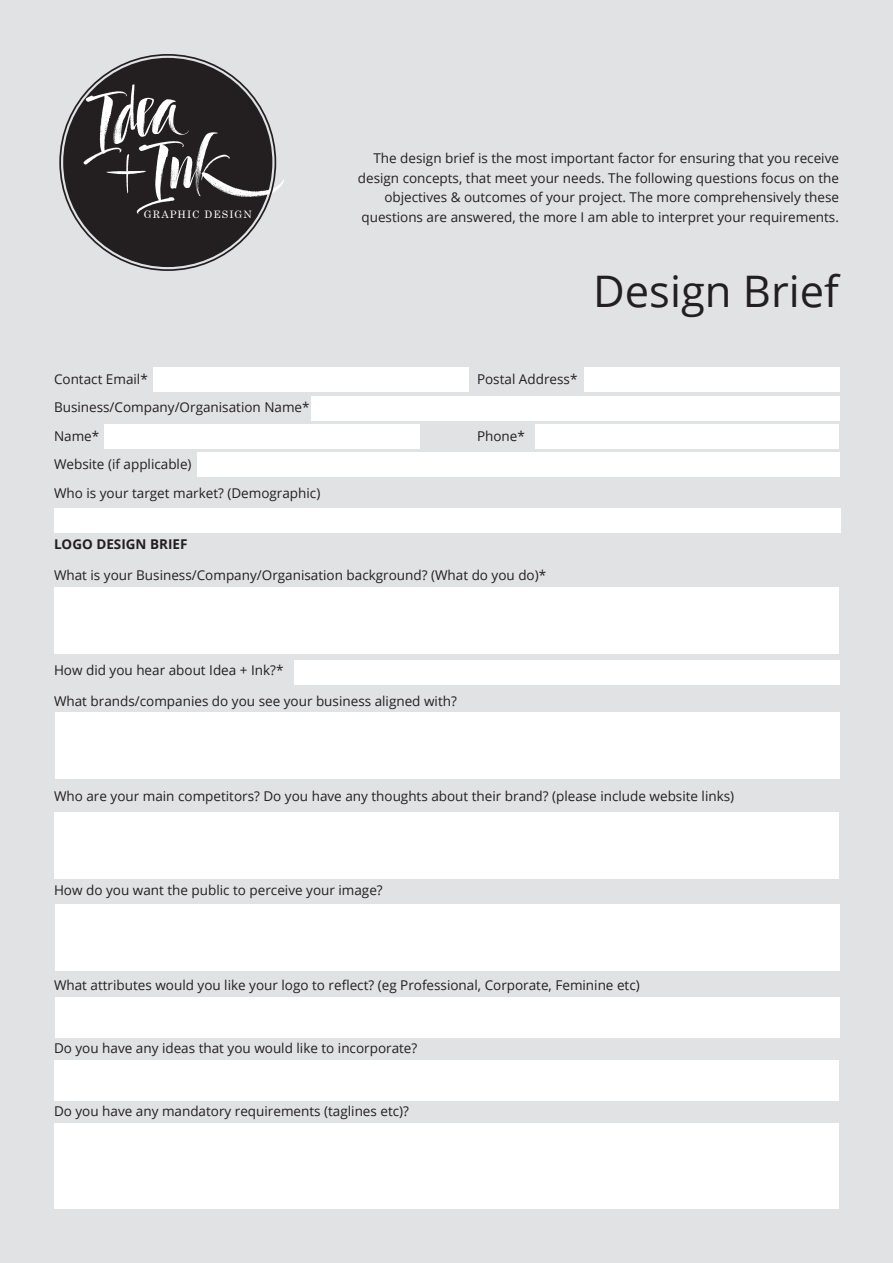
<style>
.page{position:relative;width:893px;height:1263px;background:#e1e2e4}
.page>*{position:absolute;margin:0;border:0;box-sizing:border-box;transform-origin:0 0}
.t1{font:43.5px "Open Sans";color:#231f20}
.t2{font:13.5px "Open Sans";color:#231f20}
.t3{font:700 13.5px "Open Sans";color:#231f20}
.t4{font:10.2px "Century Schoolbook";letter-spacing:.1em;color:#fff}
</style>
<div class="page">
<div style="left:63px;top:58px;width:209px;height:209px;background:#231f20;border-radius:50%"></div>
<img style="left:82px;top:83px;width:202px;height:135px">
<div style="left:153px;top:368px;width:316px;height:24px;background:#fff"></div>
<div style="left:584px;top:368px;width:256px;height:24px;background:#fff"></div>
<div style="left:311px;top:396px;width:529px;height:24px;background:#fff"></div>
<div style="left:104px;top:424px;width:316px;height:24px;background:#fff"></div>
<div style="left:535px;top:424px;width:304px;height:24px;background:#fff"></div>
<div style="left:197px;top:452px;width:643px;height:25px;background:#fff"></div>
<div style="left:54px;top:509px;width:786px;height:24px;background:#fff"></div>
<div style="left:54px;top:587px;width:785px;height:67px;background:#fff"></div>
<div style="left:294px;top:660px;width:546px;height:25px;background:#fff"></div>
<div style="left:55px;top:712px;width:784px;height:66px;background:#fff"></div>
<div style="left:54px;top:812px;width:785px;height:66px;background:#fff"></div>
<div style="left:55px;top:904px;width:784px;height:67px;background:#fff"></div>
<div style="left:55px;top:997px;width:784px;height:40px;background:#fff"></div>
<div style="left:54px;top:1060px;width:785px;height:41px;background:#fff"></div>
<div style="left:54px;top:1124px;width:785px;height:85px;background:#fff"></div>
<p class="t4" style="left:144px;top:208px;width:109px">GRAPHIC DESIGN</p>
<p class="t2" style="left:373px;top:149px;width:467px">The design brief is the most important factor for ensuring that you receive</p>
<p class="t2" style="left:358px;top:169px;width:483px">design concepts, that meet your needs. The following questions focus on the</p>
<p class="t2" style="left:384px;top:188px;width:456px">objectives &amp; outcomes of your project. The more comprehensively these</p>
<p class="t2" style="left:361px;top:208px;width:479px">questions are answered, the more I am able to interpret your requirements.</p>
<p class="t1" style="left:593px;top:261px;width:247px">Design Brief</p>
<p class="t2" style="left:54px;top:369px;width:95px">Contact Email*</p>
<p class="t2" style="left:477px;top:369px;width:102px">Postal Address*</p>
<p class="t2" style="left:54px;top:398px;width:257px">Business/Company/Organisation Name*</p>
<p class="t2" style="left:54px;top:426px;width:47px">Name*</p>
<p class="t2" style="left:477px;top:426px;width:49px">Phone*</p>
<p class="t2" style="left:54px;top:455px;width:139px">Website (if applicable)</p>
<p class="t2" style="left:54px;top:483px;width:268px">Who is your target market? (Demographic)</p>
<p class="t3" style="left:54px;top:534px;width:135px">LOGO DESIGN BRIEF</p>
<p class="t2" style="left:54px;top:566px;width:494px">What is your Business/Company/Organisation background? (What do you do)*</p>
<p class="t2" style="left:54px;top:660px;width:231px">How did you hear about Idea + Ink?*</p>
<p class="t2" style="left:54px;top:692px;width:404px">What brands/companies do you see your business aligned with?</p>
<p class="t2" style="left:54px;top:786px;width:682px">Who are your main competitors? Do you have any thoughts about their brand? (please include website links)</p>
<p class="t2" style="left:54px;top:881px;width:330px">How do you want the public to perceive your image?</p>
<p class="t2" style="left:54px;top:975px;width:587px">What attributes would you like your logo to reflect? (eg Professional, Corporate, Feminine etc)</p>
<p class="t2" style="left:54px;top:1038px;width:365px">Do you have any ideas that you would like to incorporate?</p>
<p class="t2" style="left:54px;top:1101px;width:357px">Do you have any mandatory requirements (taglines etc)?</p>
</div>
